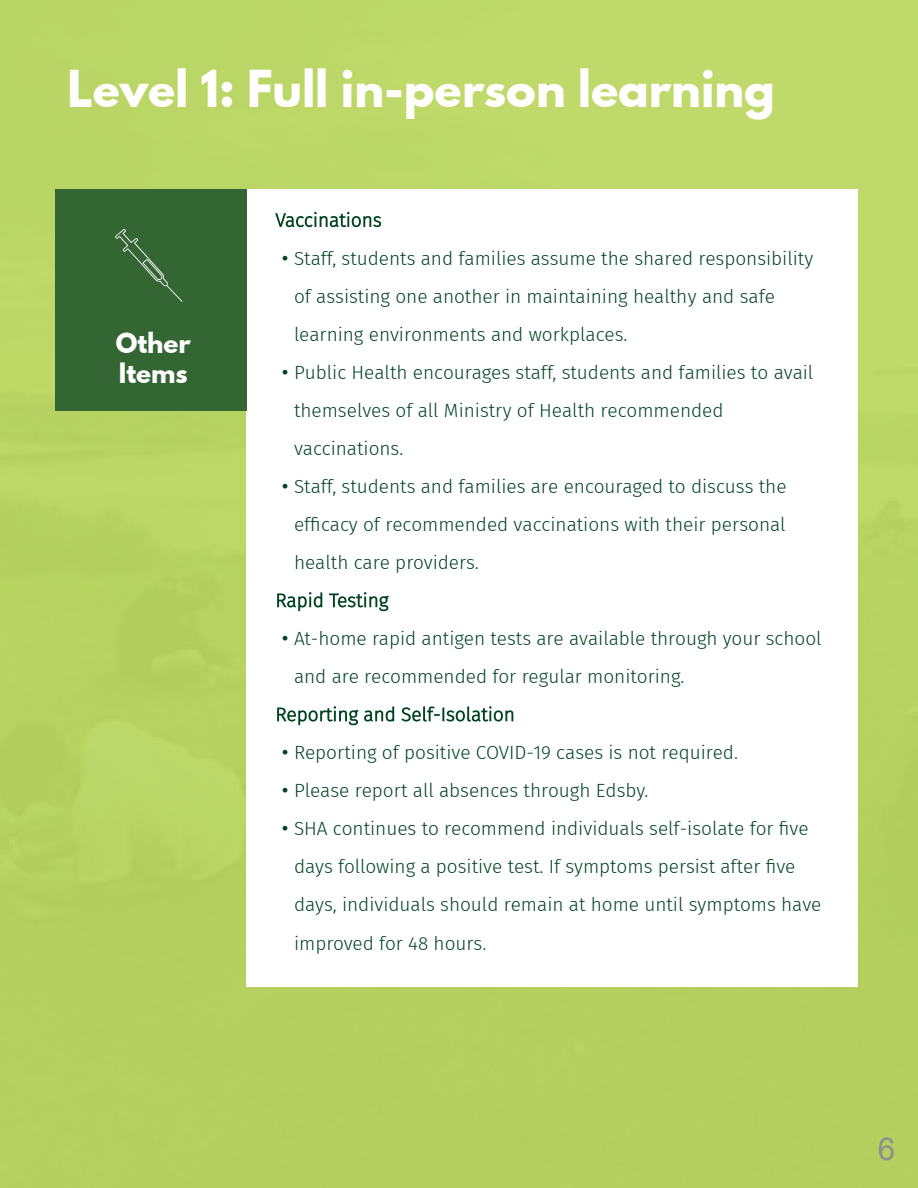
<style>
.page{position:relative;width:918px;height:1188px;background:#fff}
.page>*{position:absolute;margin:0;border:0;box-sizing:border-box;transform-origin:0 0}
.t1{font:700 45px "League Spartan";color:#fff}
.t2{font:31.5px "Arial";color:#8f8f8f}
.t3{font:700 24.75px/29.2px "League Spartan";color:#fff}
.t4{font:300 19.05px/38.1px "Fira Sans";color:#004322}
.s1{font-family:"Arial";font-weight:400}
</style>
<div class="page">
<img style="left:0;top:0;width:918px;height:1188px">
<div style="left:246px;top:189px;width:612px;height:798px;background:#fff"></div>
<div style="left:55px;top:189px;width:191px;height:222px;background:#363"></div>
<svg style="left:275px;top:212px;width:106px;height:15px"></svg>
<svg style="left:277px;top:592px;width:112px;height:19px"></svg>
<svg style="left:277px;top:706px;width:236px;height:19px"></svg>
<svg style="left:115px;top:229px;width:68px;height:73px"></svg>
<h1 class="t1" style="left:68px;top:53px;width:709px">Level 1: Full in-person learning</h1>
<p class="t3" style="left:116px;top:329px;width:76px">Other<br>Items</p>
<p class="t4" style="left:294px;top:239px;width:521px;text-indent:-12px"><span class="s1">•</span> Staff, students and families assume the shared responsibility of assisting one another in maintaining healthy and safe learning environments and workplaces.</p>
<p class="t4" style="left:294px;top:353px;width:521px;text-indent:-12px"><span class="s1">•</span> Public Health encourages staff, students and families to avail themselves of all Ministry of Health recommended vaccinations.</p>
<p class="t4" style="left:294px;top:468px;width:494px;text-align:justify;text-indent:-12px"><span class="s1">•</span> Staff, students and families are encouraged to discuss the effi cacy of recommended vaccinations with their personal health care providers.</p>
<p class="t4" style="left:294px;top:620px;width:529px;text-indent:-12px"><span class="s1">•</span> At-home rapid antigen tests are available through your school and are recommended for regular monitoring.</p>
<p class="t4" style="left:282px;top:734px;width:458px"><span class="s1">•</span> Reporting of positive COVID-19 cases is not required.</p>
<p class="t4" style="left:282px;top:772px;width:368px"><span class="s1">•</span> Please report all absences through Edsby.</p>
<p class="t4" style="left:294px;top:810px;width:529px;text-indent:-12px"><span class="s1">•</span> SHA continues to recommend individuals self-isolate for five days following a positive test. If symptoms persist after five days, individuals should remain at home until symptoms have improved for 48 hours.</p>
<h2 class="t2" style="left:878px;top:1131px;width:19px">6</h2>
</div>
